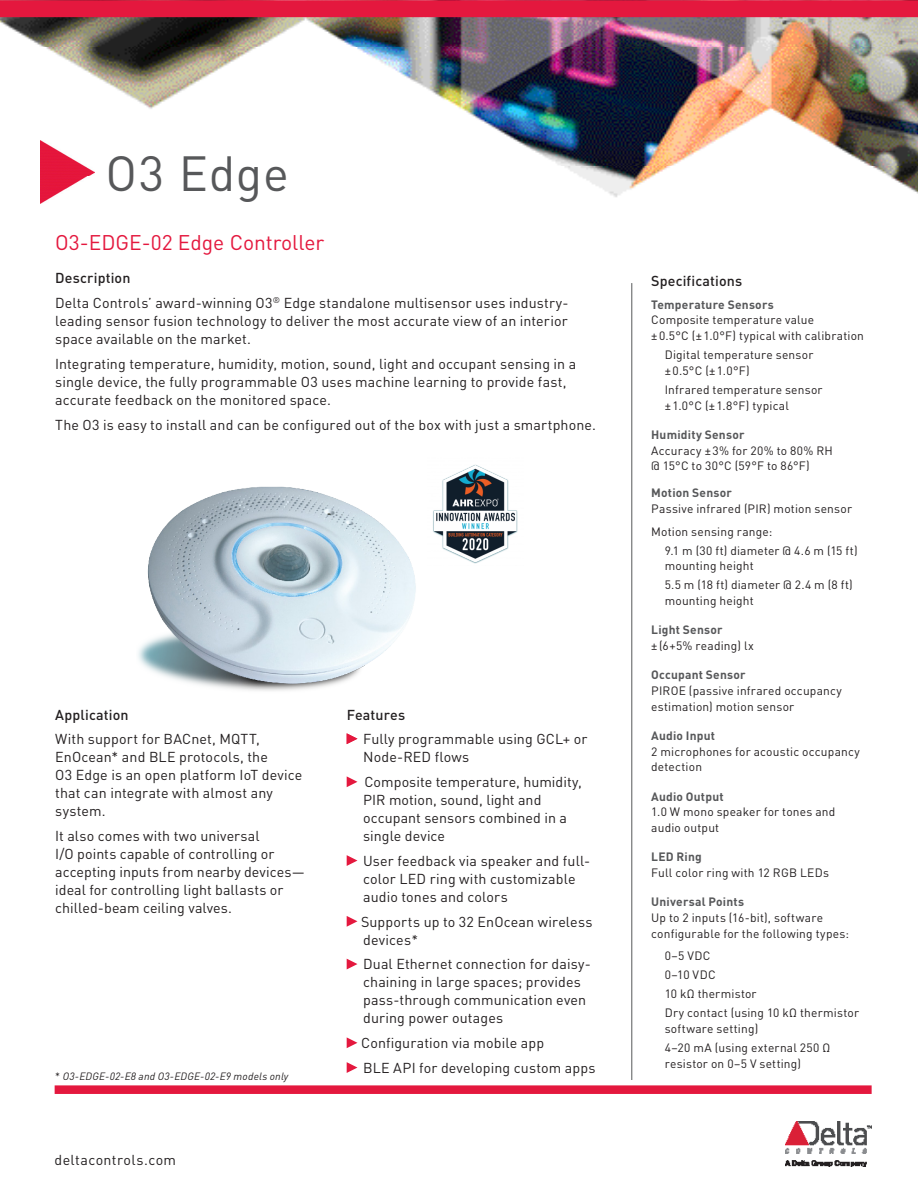
<style>
.page{position:relative;width:918px;height:1188px;background:#fff}
.page>*{position:absolute;margin:0;border:0;box-sizing:border-box;transform-origin:0 0}
.t1{font:48.75px "DIN Pro";letter-spacing:.015em;color:#57585a}
.t2{font:21px "DIN Pro";color:#e4183e}
.List_Item{font:14.25px/18px "DIN Pro";letter-spacing:.01em;color:#231f20}
.t3{font:500 14.25px "DIN Pro";letter-spacing:.01em;color:#231f20}
.List_Item-2{font:14.25px "DIN Pro";letter-spacing:.03em;color:#231f20}
.t4{font:12px/15.8px "DIN Pro";letter-spacing:.015em;color:#231f20}
.t5{font:700 12px "DIN Pro";letter-spacing:.015em;color:#57585a}
.List_Item-3{font:italic 10.5px "DIN Pro";letter-spacing:.015em;color:#231f20}
.s1{font-style:normal}
.s2{font-style:italic}
</style>
<div class="page">
<img style="left:0;top:17px;width:918px;height:180px">
<hr style="left:632px;top:283px;width:1px;height:797px;background:#57585a">
<div style="left:55px;top:1085px;width:817px;height:9px;background:#e4183e"></div>
<div style="left:0;top:0;width:918px;height:17px;background:#e4183e"></div>
<img style="left:785px;top:1121px;width:86px;height:45px">
<svg style="left:347px;top:776px;width:10px;height:11px"></svg>
<svg style="left:347px;top:855px;width:10px;height:11px"></svg>
<svg style="left:347px;top:916px;width:10px;height:11px"></svg>
<svg style="left:347px;top:959px;width:10px;height:10px"></svg>
<svg style="left:347px;top:1037px;width:10px;height:11px"></svg>
<svg style="left:347px;top:1062px;width:10px;height:11px"></svg>
<svg style="left:347px;top:733px;width:10px;height:11px"></svg>
<img style="left:40px;top:141px;width:55px;height:63px">
<img style="left:138px;top:486px;width:278px;height:205px">
<img style="left:433px;top:464px;width:85px;height:100px">
<p class="t1" style="left:106px;top:135px;width:185px">O3 Edge</p>
<p class="t2" style="left:55px;top:226px;width:271px">O3-EDGE-02 Edge Controller</p>
<p class="t3" style="left:55px;top:267px;width:77px">Description</p>
<p class="List_Item" style="left:55px;top:293px;width:515px;text-align:justify">Delta Controls’ award-winning O3<sup>®</sup> Edge standalone multisensor uses industry&shy;leading sensor fusion technology to deliver the most accurate view of an interior space available on the market.</p>
<p class="List_Item" style="left:55px;top:353px;width:523px">Integrating temperature, humidity, motion, sound, light and occupant sensing in a single device, the fully programmable O3 uses machine learning to provide fast, accurate feedback on the monitored space.</p>
<p class="List_Item" style="left:55px;top:414px;width:542px">The O3 is easy to install and can be configured out of the box with just a smartphone.</p>
<p class="t3" style="left:55px;top:703px;width:75px">Application</p>
<p class="List_Item" style="left:55px;top:729px;width:249px">With support for BACnet, MQTT,<br>EnOcean* and BLE protocols, the<br>O3 Edge is an open platform IoT device that can integrate with almost any system.</p>
<p class="List_Item" style="left:55px;top:826px;width:251px">It also comes with two universal<br>I/O points capable of controlling or accepting inputs from nearby devices— ideal for controlling light ballasts or chilled-beam ceiling valves.</p>
<p class="List_Item-3" style="left:55px;top:1068px;width:235px"><span class="s1">*</span> O3-EDGE-02-E8 and O3-EDGE-02-E9 models only</p>
<p class="List_Item-2" style="left:55px;top:1149px;width:123px">deltacontrols.com</p>
<p class="t3" style="left:347px;top:703px;width:60px">Features</p>
<p class="List_Item" style="left:363px;top:729px;width:226px">Fully programmable using GCL+ or<br>Node-RED flows</p>
<p class="List_Item" style="left:363px;top:772px;width:220px">Composite temperature, humidity,<br>PIR motion, sound, light and occupant sensors combined in a single device</p>
<p class="List_Item" style="left:363px;top:850px;width:228px">User feedback via speaker and full&shy;color LED ring with customizable audio tones and colors</p>
<p class="List_Item" style="left:361px;top:911px;width:233px">Supports up to 32 EnOcean wireless devices<span class="s2">*</span></p>
<p class="List_Item" style="left:363px;top:954px;width:229px">Dual Ethernet connection for daisy&shy;chaining in large spaces; provides pass-through communication even during power outages</p>
<p class="List_Item" style="left:361px;top:1033px;width:185px">Configuration via mobile app</p>
<p class="List_Item" style="left:363px;top:1057px;width:234px">BLE API for developing custom apps</p>
<p class="t3" style="left:651px;top:270px;width:92px">Specifications</p>
<p class="t5" style="left:651px;top:294px;width:124px">Temperature Sensors</p>
<p class="t4" style="left:651px;top:311px;width:214px">Composite temperature value<br>±0.5°C (±1.0°F) typical with calibration</p>
<p class="t4" style="left:665px;top:346px;width:150px">Digital temperature sensor ±0.5°C (±1.0°F)</p>
<p class="t4" style="left:665px;top:381px;width:159px">Infrared temperature sensor ±1.0°C (±1.8°F) typical</p>
<p class="t5" style="left:651px;top:425px;width:95px">Humidity Sensor</p>
<p class="t4" style="left:651px;top:441px;width:183px">Accuracy ±3% for 20% to 80% RH @ 15°C to 30°C (59°F to 86°F)</p>
<p class="t5" style="left:651px;top:483px;width:82px">Motion Sensor</p>
<p class="t4" style="left:651px;top:500px;width:202px">Passive infrared (PIR) motion sensor</p>
<p class="t4" style="left:651px;top:522px;width:123px">Motion sensing range:</p>
<p class="t4" style="left:665px;top:541px;width:194px">9.1 m (30 ft) diameter @ 4.6 m (15 ft) mounting height</p>
<p class="t4" style="left:665px;top:576px;width:190px">5.5 m (18 ft) diameter @ 2.4 m (8 ft) mounting height</p>
<p class="t5" style="left:651px;top:620px;width:73px">Light Sensor</p>
<p class="t4" style="left:651px;top:637px;width:104px">±(6+5% reading) lx</p>
<p class="t5" style="left:651px;top:665px;width:96px">Occupant Sensor</p>
<p class="t4" style="left:651px;top:682px;width:192px">PIROE (passive infrared occupancy estimation) motion sensor</p>
<p class="t5" style="left:651px;top:726px;width:65px">Audio Input</p>
<p class="t4" style="left:651px;top:742px;width:210px">2 microphones for acoustic occupancy detection</p>
<p class="t5" style="left:651px;top:786px;width:74px">Audio Output</p>
<p class="t4" style="left:651px;top:803px;width:186px">1.0 W mono speaker for tones and audio output</p>
<p class="t5" style="left:651px;top:847px;width:52px">LED Ring</p>
<p class="t4" style="left:651px;top:864px;width:179px">Full color ring with 12 RGB LEDs</p>
<p class="t5" style="left:651px;top:892px;width:94px">Universal Points</p>
<p class="t4" style="left:651px;top:909px;width:199px">Up to 2 inputs (16-bit), software configurable for the following types:</p>
<p class="t4" style="left:665px;top:947px;width:47px">0–5 VDC</p>
<p class="t4" style="left:665px;top:966px;width:52px">0–10 VDC</p>
<p class="t4" style="left:665px;top:985px;width:93px">10 kΩ thermistor</p>
<p class="t4" style="left:665px;top:1004px;width:196px">Dry contact (using 10 kΩ thermistor software setting)</p>
<p class="t4" style="left:665px;top:1039px;width:167px">4–20 mA (using external 250 Ω resistor on 0–5 V setting)</p>
</div>
